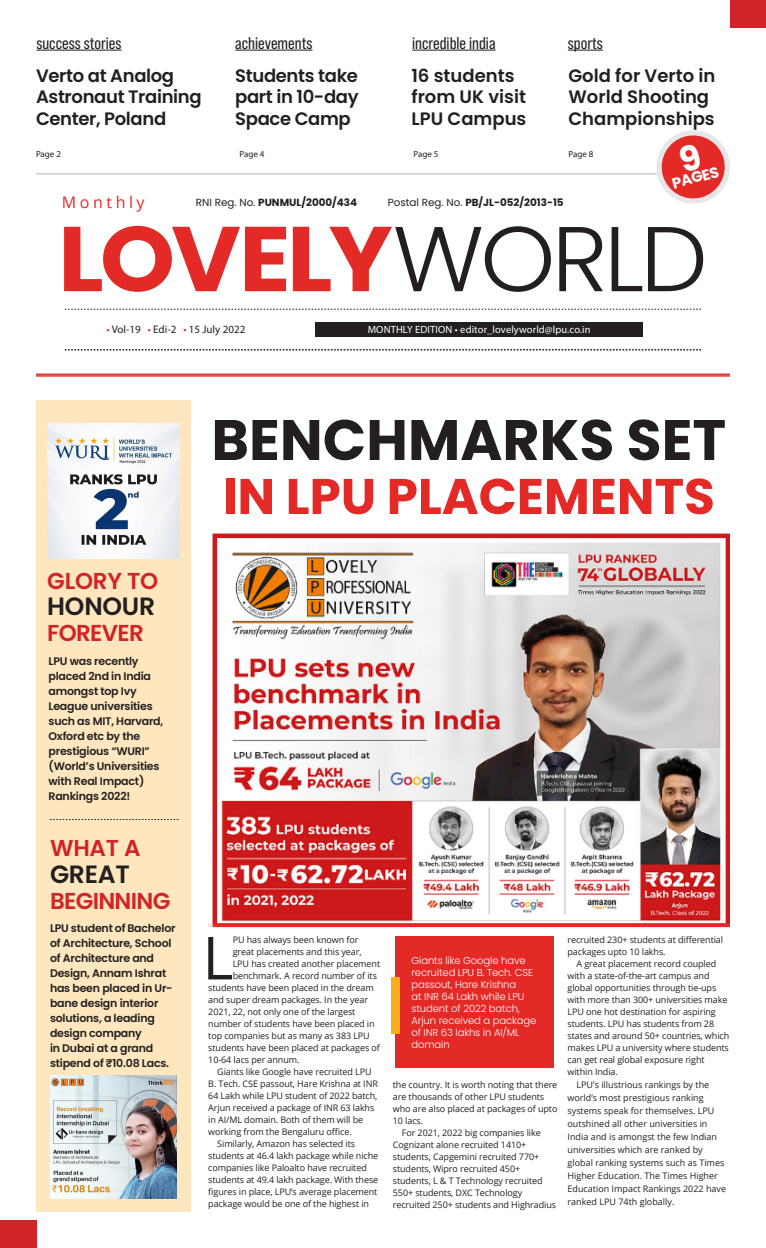
<style>
.page{position:relative;width:766px;height:1248px;background:#fff}
.page>*{position:absolute;margin:0;border:0;box-sizing:border-box;transform-origin:0 0}
.t1{font:700 91.8px "Poppins";letter-spacing:-.04em;color:#e32a26;scale:1.04 1}
.Paragraph_Style1{font:59.4px "Open Sans";color:#231f20}
.t2{font:700 57px "Poppins";color:#231f20}
.t3{font:700 50px "Poppins";color:#e32a26}
.t4{font:600 25px "Poppins";letter-spacing:-.01em;color:#231f20}
.t5{font:600 23px "Poppins";letter-spacing:-.03em;color:#d1232a}
.t6{font:600 18px/21.6px "Poppins";letter-spacing:-.02em;color:#231f20}
.t7{font:600 18px/21.6px "Poppins";color:#231f20}
.t8{font:17px "Bebas Neue Pro";color:#231f20;scale:1.05 1}
.t9{font:16px "Open Sans";letter-spacing:.22em;color:#e32a26}
.t10{font:700 15px "Poppins";color:#fff}
.t11{font:600 11px/15px "Poppins";letter-spacing:-.02em;color:#231f20}
.t12{font:11px "Myriad Pro";color:#231f20}
.t13{font:10.5px "Myriad Pro";letter-spacing:.01em;color:#fff}
.t14{font:700 10.3px "Poppins";color:#231f20}
.t15{font:300 10px/12px "Poppins";letter-spacing:-.01em;color:#fff}
.Paragraph_Style1-2{font:9px/12px "Open Sans";letter-spacing:-.01em;color:#231f20}
.t16{font:9px "Myriad Pro";color:#231f20}
.s1{font-weight:400}
.s2{font-weight:300;color:#231f20}
.s3{color:#e32a26}
</style>
<div class="page">
<div style="left:729px;top:0;width:36px;height:27px;background:#d1232a"></div>
<div style="left:0;top:1220px;width:36px;height:28px;background:#d1232a"></div>
<hr style="left:36px;top:174px;width:655px;height:1px;background:#b2b3b7">
<hr style="left:36px;top:50px;width:85px;height:1px;background:#231f20">
<hr style="left:412px;top:50px;width:83px;height:1px;background:#231f20">
<hr style="left:235px;top:50px;width:77px;height:1px;background:#231f20">
<hr style="left:567px;top:50px;width:35px;height:1px;background:#231f20">
<hr style="left:36px;top:374px;width:693px;height:1px;background:#e32a26">
<hr style="left:36px;top:375px;width:693px;height:1px;background:#e32a26">
<svg style="left:65px;top:350px;width:635px;height:1px"></svg>
<div style="left:36px;top:400px;width:154px;height:812px;background:#fee6be"></div>
<img style="left:50px;top:1076px;width:126px;height:122px">
<svg style="left:50px;top:819px;width:128px;height:1px"></svg>
<div style="left:395px;top:936px;width:158px;height:131px;background:#e32a26"></div>
<div style="left:390px;top:977px;width:9px;height:57px;background:#faaf18"></div>
<div style="left:315px;top:322px;width:327px;height:14px;background:#231f20"></div>
<svg style="left:65px;top:309px;width:635px;height:1px"></svg>
<img style="left:47px;top:423px;width:132px;height:135px">
<img style="left:212px;top:533px;width:517px;height:390px">
<svg style="left:212px;top:923px;width:517px;height:4px;background:#e32f2b"></svg>
<svg style="left:652px;top:130px;width:78px;height:74px"></svg>
<p class="t8" style="left:36px;top:33px;width:83px">success stories</p>
<p class="t8" style="left:235px;top:33px;width:75px">achievements</p>
<p class="t8" style="left:412px;top:33px;width:81px">incredible india</p>
<p class="t8" style="left:567px;top:33px;width:35px">sports</p>
<p class="t6" style="left:36px;top:64px;width:167px">Verto at Analog<br>Astronaut Training<br>Center, Poland</p>
<p class="t6" style="left:235px;top:64px;width:125px;text-align:justify">Students take part in 10-day Space Camp</p>
<p class="t7" style="left:411px;top:64px;width:116px">16 students from UK visit<br>LPU Campus</p>
<p class="t7" style="left:568px;top:64px;width:148px">Gold for Verto in<br>World Shooting<br>Championships</p>
<p class="t16" style="left:36px;top:149px;width:26px">Page 2</p>
<p class="t16" style="left:239px;top:149px;width:26px">Page 4</p>
<p class="t16" style="left:413px;top:149px;width:26px">Page 5</p>
<p class="t16" style="left:568px;top:149px;width:26px">Page 8</p>
<p class="t9" style="left:62px;top:191px;width:84px">Monthly</p>
<p class="t14" style="left:196px;top:196px;width:163px"><span class="s1">RNI Reg. No.</span> PUNMUL/2000/434</p>
<p class="t14" style="left:388px;top:196px;width:177px"><span class="s1">Postal Reg. No.</span> PB/JL-052/2013-15</p>
<p class="t10" style="left:669px;top:175px;width:49px;rotate:-15deg">PAGES</p>
<p class="t1" style="left:58px;top:206px;width:626px">LOVELY<span class="s2">WORLD</span></p>
<p class="t12" style="left:107px;top:322px;width:140px"><span class="s3">•</span> Vol-19 <span class="s3">•</span> Edi-2 <span class="s3">•</span> 15 July 2022</p>
<p class="t13" style="left:367px;top:323px;width:224px">MONTHLY EDITION • editor_lovelyworld@lpu.co.in</p>
<p class="t5" style="left:47px;top:567px;width:112px">GLORY TO</p>
<p class="t4" style="left:47px;top:591px;width:109px">HONOUR</p>
<p class="t5" style="left:47px;top:619px;width:98px">FOREVER</p>
<p class="t11" style="left:49px;top:654px;width:116px">LPU was recently placed 2nd in India amongst top Ivy<br>League universities such as MIT, Harvard,<br>Oxford etc by the prestigious “WURI” (World’s Universities with Real Impact)<br>Rankings 2022!</p>
<p class="t5" style="left:50px;top:835px;width:92px">WHAT A</p>
<p class="t4" style="left:50px;top:859px;width:81px">GREAT</p>
<p class="t5" style="left:50px;top:887px;width:122px">BEGINNING</p>
<p class="t11" style="left:50px;top:920px;width:127px">LPU student of Bachelor of Architecture, School of Architecture and<br>Design, Annam Ishrat has been placed in Ur&shy;bane design interior solutions, a leading design company<br>in Dubai at a grand stipend of ₹10.08 Lacs.</p>
<p class="t2" style="left:211px;top:407px;width:516px">BENCHMARKS SET</p>
<p class="t3" style="left:222px;top:467px;width:493px">IN LPU PLACEMENTS</p>
<p class="Paragraph_Style1" style="left:202px;top:917px;width:32px">L</p>
<p class="Paragraph_Style1-2" style="left:233px;top:934px;width:127px">PU has always been known for</p>
<p class="Paragraph_Style1-2" style="left:233px;top:946px;width:130px">great placements and this year,</p>
<p class="Paragraph_Style1-2" style="left:233px;top:958px;width:149px">LPU has created another placement</p>
<p class="Paragraph_Style1-2" style="left:233px;top:970px;width:146px">benchmark. A record number of its</p>
<p class="Paragraph_Style1-2" style="left:208px;top:982px;width:167px">students have been placed in the dream</p>
<p class="Paragraph_Style1-2" style="left:208px;top:994px;width:161px">and super dream packages. In the year</p>
<p class="Paragraph_Style1-2" style="left:208px;top:1006px;width:149px">2021, 22, not only one of the largest</p>
<p class="Paragraph_Style1-2" style="left:208px;top:1018px;width:168px">number of students have been placed in</p>
<p class="Paragraph_Style1-2" style="left:208px;top:1030px;width:163px">top companies but as many as 383 LPU</p>
<p class="Paragraph_Style1-2" style="left:208px;top:1042px;width:173px">students have been placed at packages of</p>
<p class="Paragraph_Style1-2" style="left:208px;top:1054px;width:93px">10-64 lacs per annum.</p>
<p class="Paragraph_Style1-2" style="left:208px;top:1066px;width:171px;text-indent:9px">Giants like Google have recruited LPU B. Tech. CSE passout, Hare Krishna at INR 64 Lakh while LPU student of 2022 batch, Arjun received a package of INR 63 lakhs in AI/ML domain. Both of them will be working from the Bengaluru office.</p>
<p class="Paragraph_Style1-2" style="left:208px;top:1138px;width:171px;text-indent:9px">Similarly, Amazon has selected its students at 46.4 lakh package while niche companies like Paloalto have recruited students at 49.4 lakh package. With these figures in place, LPU’s average placement package would be one of the highest in</p>
<p class="t15" style="left:411px;top:954px;width:126px">Giants like Google have recruited LPU B. Tech. CSE passout, Hare Krishna<br>at INR 64 Lakh while LPU student of 2022 batch,<br>Arjun received a package of INR 63 lakhs in AI/ML domain</p>
<p class="Paragraph_Style1-2" style="left:393px;top:1078px;width:166px">the country. It is worth noting that there are thousands of other LPU students who are also placed at packages of upto<br>10 lacs.</p>
<p class="Paragraph_Style1-2" style="left:393px;top:1126px;width:165px;text-indent:9px">For 2021, 2022 big companies like Cognizant alone recruited 1410+ students, Capgemini recruited 770+ students, Wipro recruited 450+ students, L &amp; T Technology recruited 550+ students, DXC Technology recruited 250+ students and Highradius</p>
<p class="Paragraph_Style1-2" style="left:567px;top:934px;width:157px">recruited 230+ students at differential packages upto 10 lakhs.</p>
<p class="Paragraph_Style1-2" style="left:567px;top:958px;width:163px;text-indent:9px">A great placement record coupled with a state-of-the-art campus and global opportunities through tie-ups with more than 300+ universities make LPU one hot destination for aspiring students. LPU has students from 28 states and around 50+ countries, which makes LPU a university where students can get real global exposure right within India.</p>
<p class="Paragraph_Style1-2" style="left:567px;top:1078px;width:160px;line-height:13px;text-indent:9px">LPU’s illustrious rankings by the world’s most prestigious ranking systems speak for themselves. LPU outshined all other universities in India and is amongst the few Indian universities which are ranked by global ranking systems such as Times Higher Education. The Times Higher Education Impact Rankings 2022 have ranked LPU 74th globally.</p>
</div>
